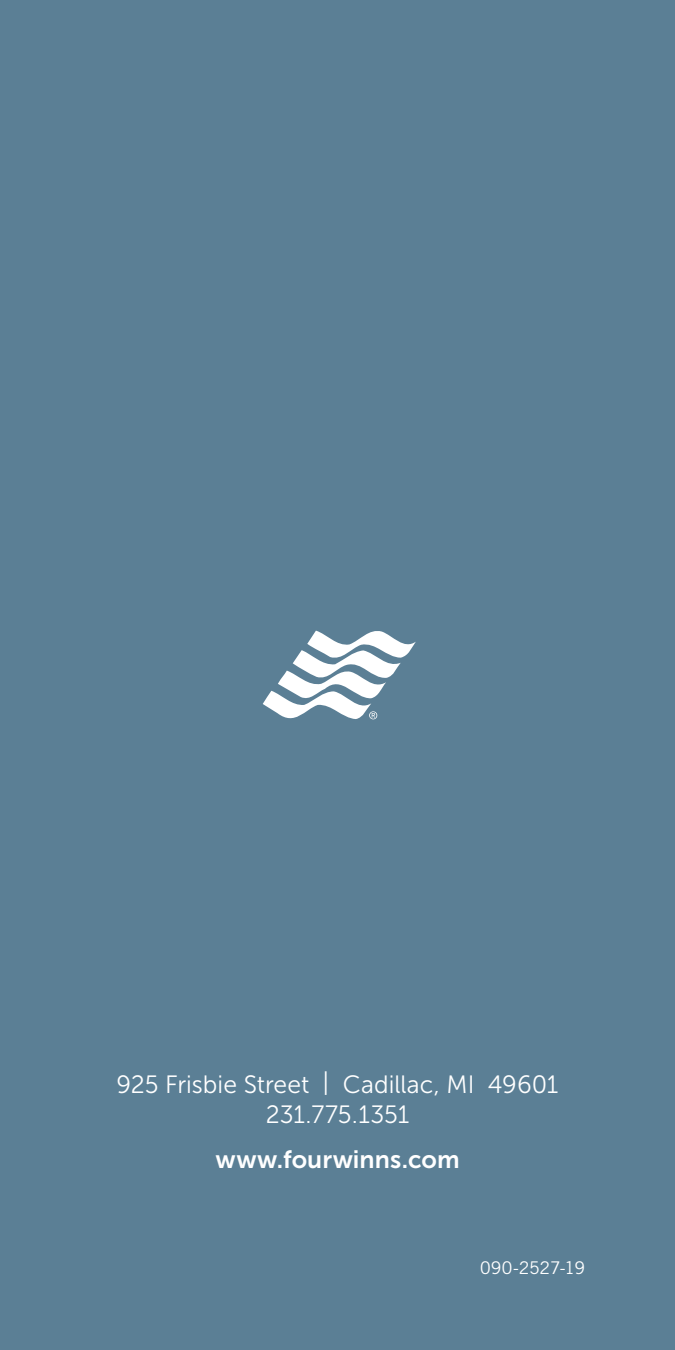
<style>
.page{position:relative;width:675px;height:1350px;background:#5b7f95}
.page>*{position:absolute;margin:0;border:0;box-sizing:border-box;transform-origin:0 0}
.trailerspec{font:25px "Museo Sans 300";color:#fff}
.trailerspec-2{font:25px "Museo Sans 700";letter-spacing:.005em;color:#fff}
.t1{font:17.5px "Trade Gothic";letter-spacing:-.01em;color:#fff}
</style>
<div class="page">
<svg style="left:263px;top:630px;width:153px;height:90px"></svg>
<p class="trailerspec" style="left:116px;top:1071px;width:444px">925 Frisbie Street | Cadillac, MI 49601</p>
<p class="trailerspec" style="left:266px;top:1101px;width:145px">231.775.1351</p>
<p class="trailerspec-2" style="left:215px;top:1146px;width:246px">www.fourwinns.com</p>
<p class="t1" style="left:480px;top:1257px;width:106px">090-2527-19</p>
</div>
